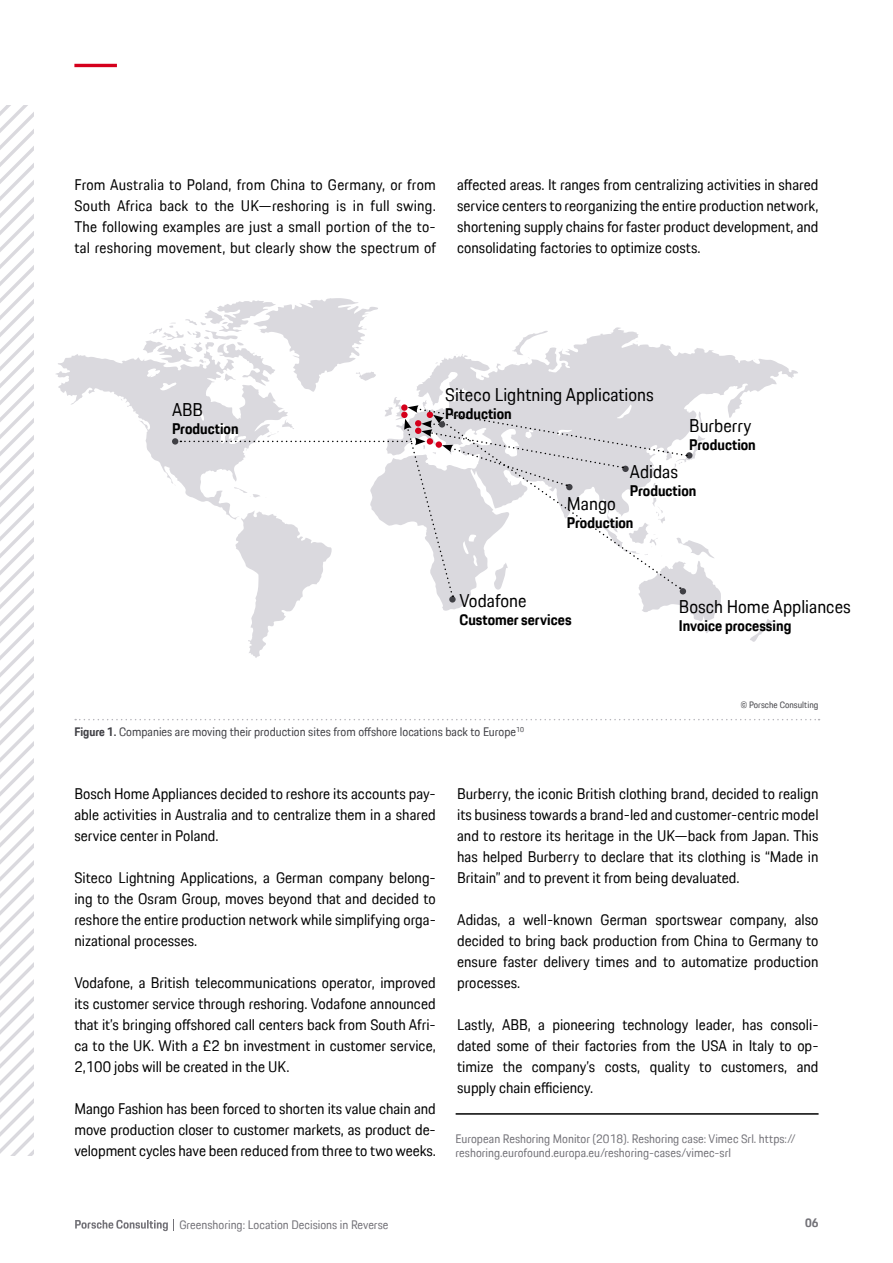
<style>
.page{position:relative;width:893px;height:1263px;background:#fff}
.page>*{position:absolute;margin:0;border:0;box-sizing:border-box;transform-origin:0 0}
.t1{font:18px "Porsche Next TT";color:#000}
.t2{font:15px/21px "Porsche Next TT";color:#000;text-align:justify}
.t3{font:700 15px "Porsche Next TT";color:#000}
.t4{font:12px/14.4px "Porsche Next TT";color:#737278}
.t5{font:12px "Porsche Next TT";color:#404045}
.t6{font:700 12px "Porsche Next TT";color:#737278}
.t7{font:9px "Porsche Next TT";color:#404045}
.s1{font-weight:700}
</style>
<div class="page">
<hr style="left:74px;top:64px;width:43px;height:3px;background:#d5001c">
<svg style="left:750px;top:613px;width:23px;height:29px"></svg>
<svg style="left:721px;top:355px;width:77px;height:63px"></svg>
<svg style="left:56px;top:298px;width:665px;height:360px"></svg>
<div style="left:439px;top:421px;width:6px;height:7px;background:#404045;border-radius:50%"></div>
<svg style="left:75px;top:1219px;width:99px;height:12px"></svg>
<svg style="left:75px;top:719px;width:745px;height:1px"></svg>
<svg style="left:0;top:106px;width:33px;height:1050px"></svg>
<hr style="left:456px;top:1113px;width:363px;height:2px;background:#000">
<p class="t2" style="left:74px;top:174px;width:363px">From Australia to Poland, from China to Germany, or from South Africa back to the UK—reshoring is in full swing.<br>The following examples are just a small portion of the to&shy;tal reshoring movement, but clearly show the spectrum of</p>
<p class="t2" style="left:457px;top:174px;width:363px">affected areas. It ranges from centralizing activities in shared service centers to reorganizing the entire production network, shortening supply chains for faster product development, and consolidating factories to optimize costs.</p>
<p class="t1" style="left:172px;top:398px;width:32px">ABB</p>
<p class="t3" style="left:172px;top:419px;width:68px">Production</p>
<p class="t1" style="left:445px;top:382px;width:210px">Siteco Lightning Applications</p>
<p class="t3" style="left:445px;top:403px;width:68px">Production</p>
<p class="t1" style="left:689px;top:414px;width:64px">Burberry</p>
<p class="t3" style="left:689px;top:435px;width:68px">Production</p>
<p class="t1" style="left:630px;top:459px;width:50px">Adidas</p>
<p class="t3" style="left:630px;top:480px;width:68px">Production</p>
<p class="t1" style="left:567px;top:491px;width:50px">Mango</p>
<p class="t3" style="left:567px;top:512px;width:68px">Production</p>
<p class="t1" style="left:459px;top:589px;width:69px">Vodafone</p>
<p class="t3" style="left:459px;top:610px;width:114px">Customer services</p>
<p class="t1" style="left:679px;top:594px;width:173px">Bosch Home Appliances</p>
<p class="t3" style="left:679px;top:616px;width:114px">Invoice processing</p>
<p class="t7" style="left:741px;top:699px;width:79px">© Porsche Consulting</p>
<p class="t5" style="left:74px;top:724px;width:451px"><span class="s1">Figure 1.</span> Companies are moving their production sites from offshore locations back to Europe<sup>10</sup></p>
<p class="t2" style="left:74px;top:783px;width:363px">Bosch Home Appliances decided to reshore its accounts pay&shy;able activities in Australia and to centralize them in a shared service center in Poland.</p>
<p class="t2" style="left:74px;top:867px;width:363px">Siteco Lightning Applications, a German company belong&shy;ing to the Osram Group, moves beyond that and decided to reshore the entire production network while simplifying orga&shy;nizational processes.</p>
<p class="t2" style="left:74px;top:972px;width:363px">Vodafone, a British telecommunications operator, improved its customer service through reshoring. Vodafone announced that it’s bringing offshored call centers back from South Afri&shy;ca to the UK. With a £2 bn investment in customer service, 2,100 jobs will be created in the UK.</p>
<p class="t2" style="left:74px;top:1098px;width:363px">Mango Fashion has been forced to shorten its value chain and move production closer to customer markets, as product de&shy;velopment cycles have been reduced from three to two weeks.</p>
<p class="t2" style="left:457px;top:783px;width:363px">Burberry, the iconic British clothing brand, decided to realign its business towards a brand-led and customer-centric model and to restore its heritage in the UK—back from Japan. This has helped Burberry to declare that its clothing is “Made in Britain” and to prevent it from being devaluated.</p>
<p class="t2" style="left:457px;top:909px;width:363px">Adidas, a well-known German sportswear company, also decided to bring back production from China to Germany to ensure faster delivery times and to automatize production processes.</p>
<p class="t2" style="left:457px;top:1014px;width:363px">Lastly, ABB, a pioneering technology leader, has consoli&shy;dated some of their factories from the USA in Italy to op&shy;timize the company’s costs, quality to customers, and supply chain efficiency.</p>
<p class="t4" style="left:456px;top:1131px;width:342px">European Reshoring Monitor (2018). Reshoring case: Vimec Srl. https:// reshoring.eurofound.europa.eu/reshoring-cases/vimec-srl</p>
<p class="t4" style="left:179px;top:1217px;width:211px">Greenshoring: Location Decisions in Reverse</p>
<p class="t6" style="left:805px;top:1215px;width:15px">06</p>
</div>
